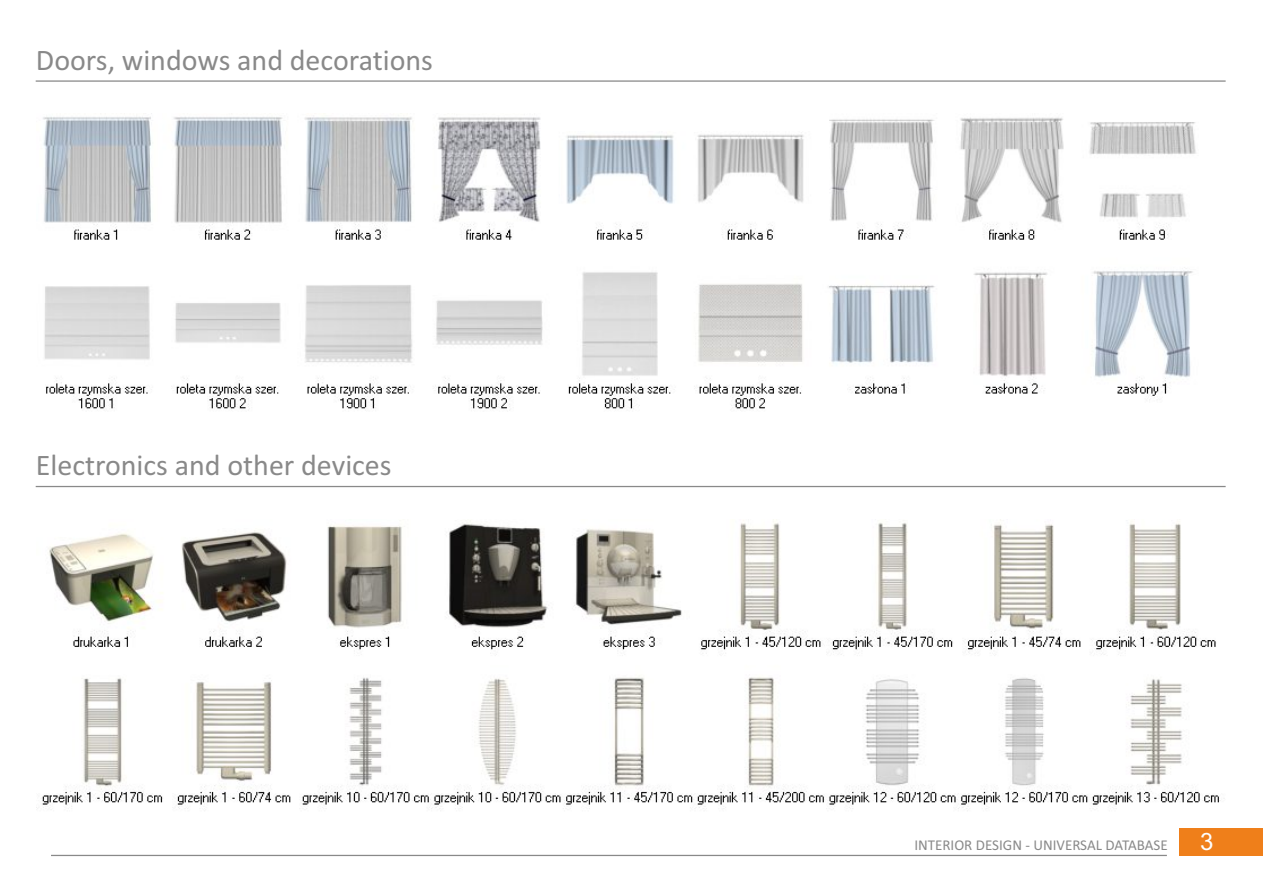
<style>
.page{position:relative;width:1263px;height:893px;background:#fff}
.page>*{position:absolute;margin:0;border:0;box-sizing:border-box;transform-origin:0 0}
.t1{font:30px "Calibri";color:#898989}
.t2{font:24px "Arial";color:#fefefe}
.t3{font:15px "Calibri";color:#898989}
</style>
<div class="page">
<hr style="left:36px;top:80px;width:1189px;height:2px;background:#898989">
<img style="left:43px;top:113px;width:1153px;height:297px">
<hr style="left:36px;top:486px;width:1189px;height:1px;background:#898989">
<img style="left:36px;top:520px;width:1189px;height:291px">
<div style="left:1180px;top:828px;width:83px;height:27px;background:#ef7f1a"></div>
<hr style="left:51px;top:855px;width:1116px;height:1px;background:#898989">
<p class="t1" style="left:36px;top:47px;width:399px">Doors, windows and decorations</p>
<p class="t1" style="left:36px;top:452px;width:357px">Electronics and other devices</p>
<p class="t3" style="left:914px;top:839px;width:255px">INTERIOR DESIGN - UNIVERSAL DATABASE</p>
<p class="t2" style="left:1200px;top:832px;width:15px">3</p>
</div>
